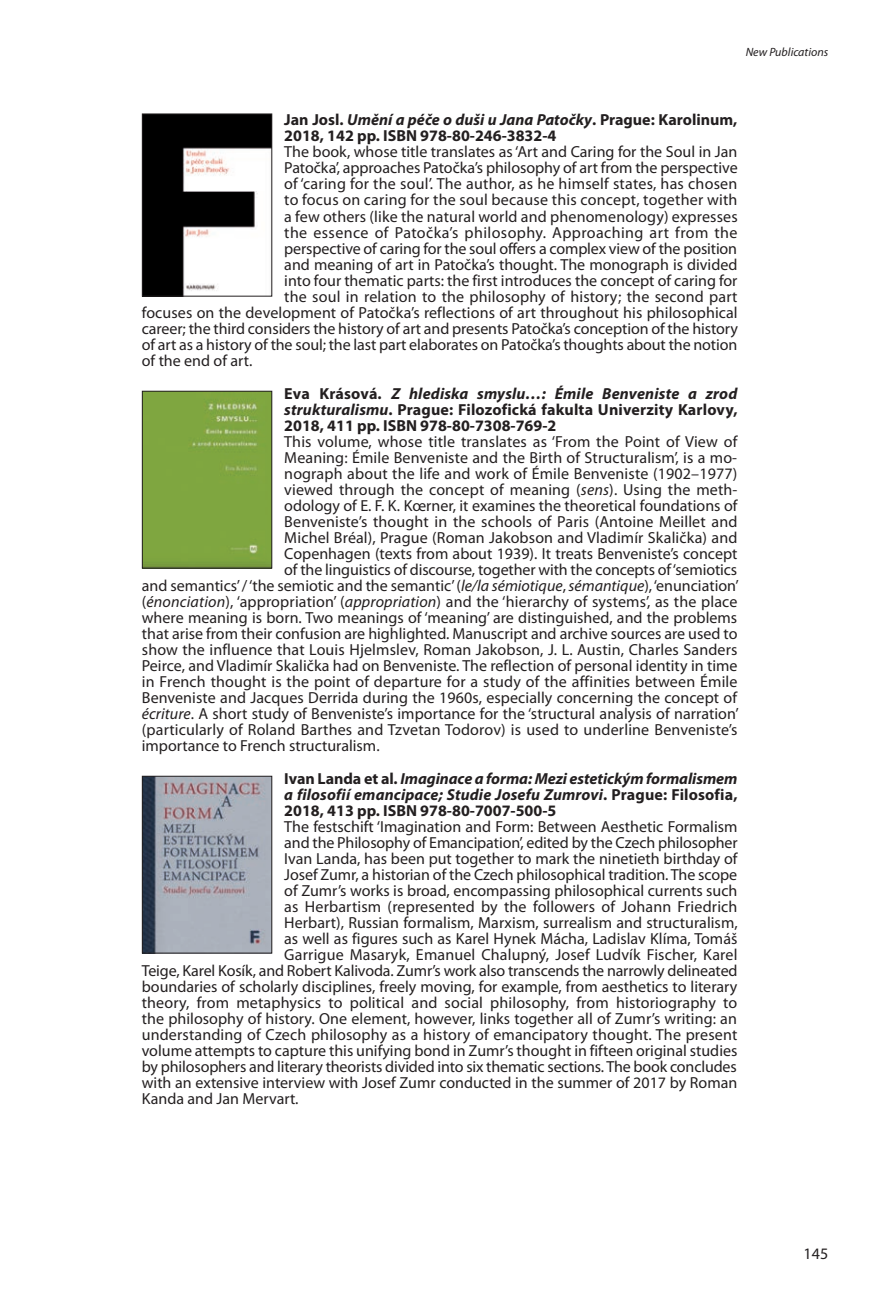
<style>
.page{position:relative;width:885px;height:1316px;background:#fff}
.page>*{position:absolute;margin:0;border:0;box-sizing:border-box;transform-origin:0 0}
.t1{font:16px "Myriad Pro";color:#231f20}
.t2{font:700 16px/16px "Myriad Pro";color:#231f20}
.t3{font:italic 700 16px/16px "Myriad Pro";letter-spacing:.01em;color:#231f20;text-align:justify}
.t4{font:16px "Myriad Pro";letter-spacing:.025em;color:#231f20}
.t5{font:italic 12px "Myriad Pro";color:#231f20}
.s1{font-style:italic}
.s2{font-style:normal}
</style>
<div class="page">
<img style="left:144px;top:115px;width:126px;height:180px">
<div style="left:142px;top:113px;width:130px;height:184px;border:1px solid #231f20"></div>
<img style="left:144px;top:393px;width:126px;height:173px">
<div style="left:142px;top:391px;width:130px;height:177px;border:1px solid #231f20"></div>
<img style="left:144px;top:777px;width:126px;height:174px">
<div style="left:142px;top:775px;width:130px;height:178px;border:1px solid #231f20"></div>
<p class="t5" style="left:745px;top:47px;width:84px">New Publications</p>
<p class="t2" style="left:284px;top:113px;width:454px">Jan Josl. <span class="s1">Umění a péče o duši u Jana Patočky</span>. Prague: Karolinum,<br>2018, 142 pp. ISBN 978-80-246-3832-4</p>
<p class="t1" style="left:284px;top:146px;width:454px">The book, whose title translates as ‘Art and Caring for the Soul in Jan</p>
<p class="t1" style="left:284px;top:162px;width:455px">Patočka’, approaches Patočka’s philosophy of art from the perspective</p>
<p class="t1" style="left:284px;top:178px;width:454px">of ‘caring for the soul’. The author, as he himself states, has chosen</p>
<p class="t1" style="left:284px;top:194px;width:454px">to focus on caring for the soul because this concept, together with</p>
<p class="t1" style="left:284px;top:210px;width:455px">a few others (like the natural world and phenomenology) expresses</p>
<p class="t4" style="left:284px;top:226px;width:454px">the essence of Patočka’s philosophy. Approaching art from the</p>
<p class="t1" style="left:284px;top:242px;width:454px">perspective of caring for the soul offers a complex view of the position</p>
<p class="t1" style="left:284px;top:258px;width:454px">and meaning of art in Patočka’s thought. The monograph is divided</p>
<p class="t1" style="left:284px;top:274px;width:454px">into four thematic parts: the first introduces the concept of caring for</p>
<p class="t1" style="left:284px;top:290px;width:454px">the soul in relation to the philosophy of history; the second part</p>
<p class="t1" style="left:142px;top:306px;width:597px">focuses on the development of Patočka’s reflections of art throughout his philosophical</p>
<p class="t1" style="left:142px;top:322px;width:597px">career; the third considers the history of art and presents Patočka’s conception of the history</p>
<p class="t1" style="left:142px;top:338px;width:597px">of art as a history of the soul; the last part elaborates on Patočka’s thoughts about the notion</p>
<p class="t1" style="left:142px;top:354px;width:112px">of the end of art.</p>
<p class="t2" style="left:284px;top:386px;width:454px;text-align:justify">Eva Krásová. <span class="s1">Z hlediska smyslu…: Émile Benveniste a zrod strukturalismu</span>. Prague: Filozofická fakulta Univerzity Karlovy, 2018, 411 pp. ISBN 978-80-7308-769-2</p>
<p class="t1" style="left:284px;top:435px;width:454px">This volume, whose title translates as ‘From the Point of View of</p>
<p class="t1" style="left:284px;top:451px;width:454px">Meaning: Émile Benveniste and the Birth of Structuralism’, is a mo -</p>
<p class="t1" style="left:284px;top:467px;width:454px">nograph about the life and work of Émile Benveniste (1902–1977)</p>
<p class="t1" style="left:284px;top:483px;width:454px">viewed through the concept of meaning (<span class="s1">sens</span>). Using the meth -</p>
<p class="t1" style="left:284px;top:499px;width:454px">odology of E. F. K. Kœrner, it examines the theoretical foundations of</p>
<p class="t1" style="left:284px;top:515px;width:454px">Benveniste’s thought in the schools of Paris (Antoine Meillet and</p>
<p class="t1" style="left:284px;top:531px;width:454px">Michel Bréal), Prague (Roman Jakobson and Vladimír Skalička) and</p>
<p class="t1" style="left:284px;top:547px;width:454px">Copenhagen (texts from about 1939). It treats Benveniste’s concept</p>
<p class="t1" style="left:284px;top:563px;width:454px">of the linguistics of discourse, together with the concepts of ‘semiotics</p>
<p class="t1" style="left:142px;top:579px;width:598px">and semantics’ / ‘the semiotic and the semantic’ (<span class="s1">le/la sémiotique</span>, <span class="s1">sémantique</span>), ‘enunciation’</p>
<p class="t1" style="left:142px;top:595px;width:597px">(<span class="s1">énonciation</span>), ‘appropriation’ (<span class="s1">appropriation</span>) and the ‘hierarchy of systems’, as the place</p>
<p class="t1" style="left:142px;top:611px;width:597px">where meaning is born. Two meanings of ‘meaning’ are distinguished, and the problems</p>
<p class="t1" style="left:142px;top:627px;width:597px">that arise from their confusion are highlighted. Manuscript and archive sources are used to</p>
<p class="t1" style="left:142px;top:643px;width:597px">show the influence that Louis Hjelmslev, Roman Jakobson, J. L. Austin, Charles Sanders</p>
<p class="t1" style="left:142px;top:659px;width:597px">Peirce, and Vladimír Skalička had on Benveniste. The reflection of personal identity in time</p>
<p class="t1" style="left:142px;top:675px;width:597px">in French thought is the point of departure for a study of the affinities between Émile</p>
<p class="t1" style="left:142px;top:691px;width:596px">Benveniste and Jacques Derrida during the 1960s, especially concerning the concept of</p>
<p class="t1" style="left:142px;top:707px;width:598px"><span class="s1">écriture</span>. A short study of Benveniste’s importance for the ‘structural analysis of narration’</p>
<p class="t1" style="left:142px;top:723px;width:597px">(particularly of Roland Barthes and Tzvetan Todorov) is used to underline Benveniste’s</p>
<p class="t1" style="left:142px;top:739px;width:239px">importance to French structuralism.</p>
<p class="t3" style="left:284px;top:771px;width:454px"><span class="s2">Ivan Landa et al.</span> Imaginace a forma: Mezi estetickým formalismem a filosofií emancipace; Studie Josefu Zumrovi<span class="s2">. Prague: Filosofia, 2018, 413 pp. ISBN 978-80-7007-500-5</span></p>
<p class="t1" style="left:284px;top:820px;width:454px">The festschift ‘Imagination and Form: Between Aesthetic Formalism</p>
<p class="t1" style="left:284px;top:836px;width:455px">and the Philosophy of Emancipation’, edited by the Czech philosopher</p>
<p class="t1" style="left:284px;top:852px;width:454px">Ivan Landa, has been put together to mark the ninetieth birthday of</p>
<p class="t1" style="left:284px;top:868px;width:454px">Josef Zumr, a historian of the Czech philosophical tradition. The scope</p>
<p class="t1" style="left:284px;top:884px;width:454px">of Zumr’s works is broad, encompassing philosophical currents such</p>
<p class="t1" style="left:284px;top:900px;width:454px">as Herbartism (represented by the followers of Johann Friedrich</p>
<p class="t1" style="left:284px;top:916px;width:455px">Herbart), Russian formalism, Marxism, surrealism and structuralism,</p>
<p class="t1" style="left:284px;top:932px;width:454px">as well as figures such as Karel Hynek Mácha, Ladislav Klíma, Tomáš</p>
<p class="t1" style="left:284px;top:948px;width:454px">Garrigue Masaryk, Emanuel Chalupný, Josef Ludvík Fischer, Karel</p>
<p class="t1" style="left:142px;top:964px;width:597px">Teige, Karel Kosík, and Robert Kalivoda. Zumr’s work also transcends the narrowly delineated</p>
<p class="t1" style="left:142px;top:980px;width:597px">boundaries of scholarly disciplines, freely moving, for example, from aesthetics to literary</p>
<p class="t1" style="left:142px;top:996px;width:597px">theory, from metaphysics to political and social philosophy, from historiography to</p>
<p class="t1" style="left:142px;top:1012px;width:596px">the philosophy of history. One element, however, links together all of Zumr’s writing: an</p>
<p class="t1" style="left:142px;top:1028px;width:597px">understanding of Czech philosophy as a history of emancipatory thought. The present</p>
<p class="t1" style="left:142px;top:1044px;width:597px">volume attempts to capture this unifying bond in Zumr’s thought in fifteen original studies</p>
<p class="t1" style="left:142px;top:1060px;width:596px">by philosophers and literary theorists divided into six thematic sections. The book concludes</p>
<p class="t1" style="left:142px;top:1076px;width:597px">with an extensive interview with Josef Zumr conducted in the summer of 2017 by Roman</p>
<p class="t1" style="left:142px;top:1092px;width:158px">Kanda and Jan Mervart.</p>
<p class="t1" style="left:803px;top:1247px;width:26px">145</p>
</div>
